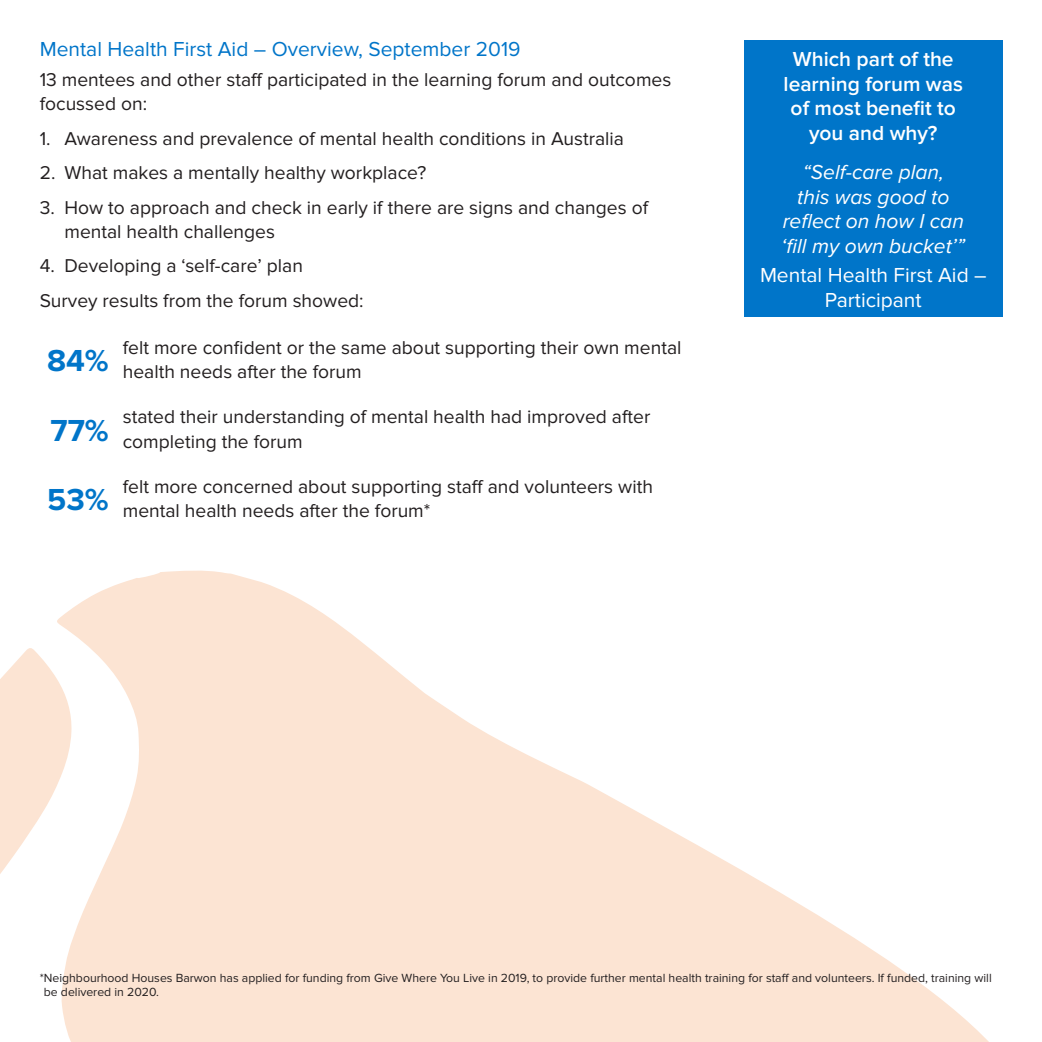
<style>
.page{position:relative;width:1042px;height:1042px;background:#fff}
.page>*{position:absolute;margin:0;border:0;box-sizing:border-box;transform-origin:0 0}
.t1{font:700 31.5px "Proxima Nova";color:#0075c9}
.t2{font:italic 21px/24.5px "Proxima Nova";color:#fff;text-align:center}
.t3{font:600 21px/24.5px "Proxima Nova";color:#fff;text-align:center}
.t4{font:21px "Proxima Nova";color:#0075c9}
.t5{font:21px/24.5px "Proxima Nova";color:#fff;text-align:center}
.t6{font:19.25px/24.5px "Proxima Nova";color:#231f20}
.t7{font:12.25px/14.7px "Proxima Nova";color:#231f20}
</style>
<div class="page">
<svg style="left:57px;top:570px;width:932px;height:472px;fill:#fce4d3"></svg>
<svg style="left:0;top:647px;width:72px;height:395px"></svg>
<div style="left:744px;top:40px;width:258px;height:276px;background:#0075c9"></div>
<p class="t4" style="left:40px;top:37px;width:482px">Mental Health First Aid – Overview, September 2019</p>
<p class="t6" style="left:40px;top:67px;width:633px">13 mentees and other staff participated in the learning forum and outcomes focussed on:</p>
<p class="t6" style="left:40px;top:126px;width:586px">1. Awareness and prevalence of mental health conditions in Australia</p>
<p class="t6" style="left:40px;top:161px;width:388px">2. What makes a mentally healthy workplace?</p>
<p class="t6" style="left:64px;top:195px;width:585px;text-indent:-25px">3. How to approach and check in early if there are signs and changes of mental health challenges</p>
<p class="t6" style="left:40px;top:249px;width:325px;line-height:34.5px">4. Developing a ‘self-care’ plan<br>Survey results from the forum showed:</p>
<h1 class="t1" style="left:47px;top:342px;width:63px">84%</h1>
<p class="t6" style="left:123px;top:335px;width:560px">felt more confident or the same about supporting their own mental health needs after the forum</p>
<h1 class="t1" style="left:51px;top:412px;width:60px">77%</h1>
<p class="t6" style="left:123px;top:405px;width:529px">stated their understanding of mental health had improved after completing the forum</p>
<h1 class="t1" style="left:47px;top:481px;width:63px">53%</h1>
<p class="t6" style="left:123px;top:474px;width:532px">felt more concerned about supporting staff and volunteers with mental health needs after the forum*</p>
<p class="t3" style="left:783px;top:47px;width:181px">Which part of the learning forum was of most benefit to you and why?</p>
<p class="t2" style="left:781px;top:160px;width:185px">“Self-care plan,<br>this was good to reflect on how I can ‘fill my own bucket’”</p>
<p class="t5" style="left:760px;top:263px;width:228px">Mental Health First Aid –<br>Participant</p>
<p class="t7" style="left:44px;top:970px;width:949px;text-indent:-4px">*Neighbourhood Houses Barwon has applied for funding from Give Where You Live in 2019, to provide further mental health training for staff and volunteers. If funded, training will be delivered in 2020.</p>
</div>
